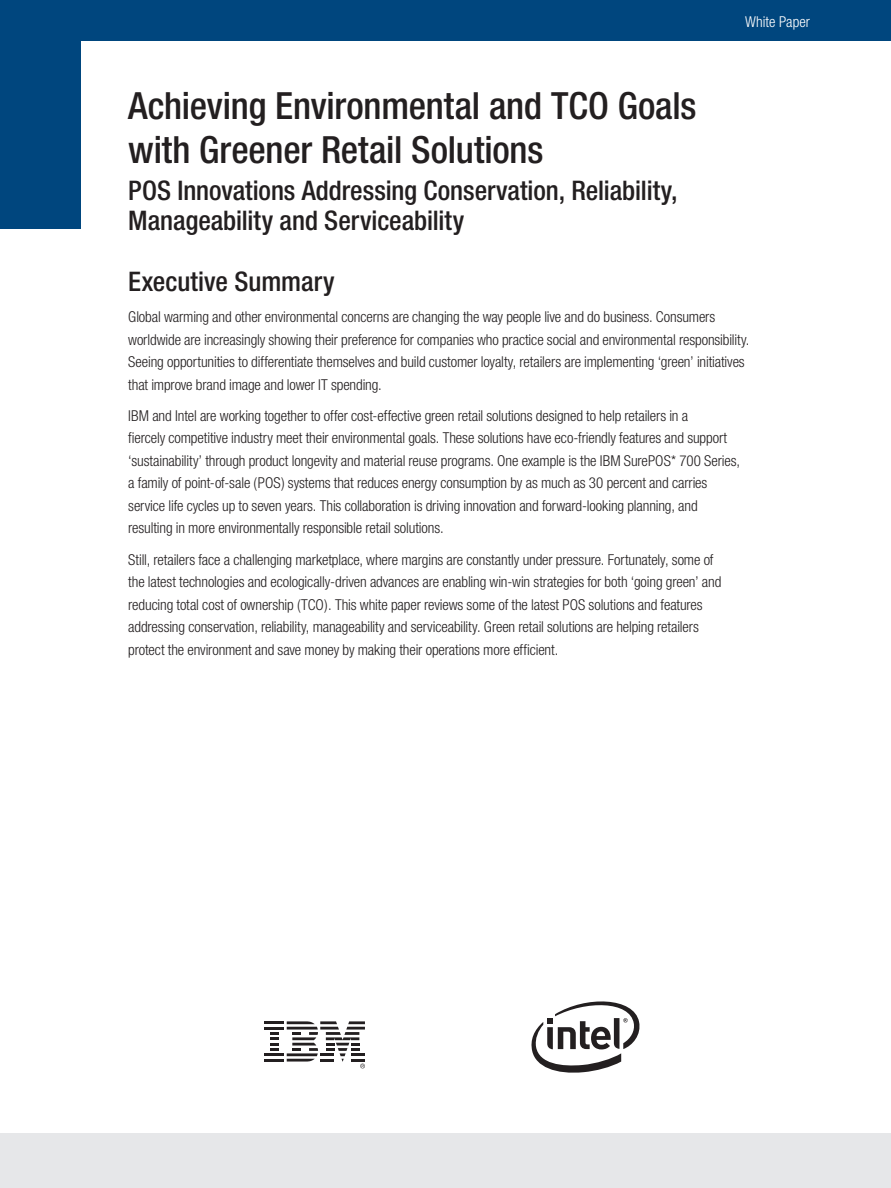
<style>
.page{position:relative;width:891px;height:1188px;background:#fff}
.page>*{position:absolute;margin:0;border:0;box-sizing:border-box;transform-origin:0 0}
.t1{font:500 condensed 37.5px/43.5px "Helvetica Neue";letter-spacing:-.005em;color:#231f20}
.t2{font:500 condensed 27px/30px "Helvetica Neue";color:#231f20}
.t3{font:300 condensed 15px/22.5px "Helvetica Neue";letter-spacing:-.01em;color:#231f20}
.t4{font:300 condensed 15px "Helvetica Neue";color:#fff}
</style>
<div class="page">
<div style="left:0;top:0;width:891px;height:40px;background:#00467e"></div>
<div style="left:0;top:0;width:81px;height:228px;background:#00467e"></div>
<div style="left:0;top:1134px;width:891px;height:54px;background:#e6e7e9"></div>
<svg style="left:531px;top:1001px;width:109px;height:72px"></svg>
<hr style="left:264px;top:1021px;width:20px;height:3px;background:#231f20">
<hr style="left:264px;top:1027px;width:20px;height:3px;background:#231f20">
<svg style="left:270px;top:1032px;width:8px;height:19px"></svg>
<hr style="left:264px;top:1053px;width:20px;height:3px;background:#231f20">
<hr style="left:264px;top:1059px;width:20px;height:3px;background:#231f20">
<svg style="left:287px;top:1021px;width:78px;height:47px"></svg>
<p class="t4" style="left:745px;top:13px;width:66px">White Paper</p>
<h1 class="t1" style="left:128px;top:84px;width:570px">Achieving Environmental and TCO Goals with Greener Retail Solutions</h1>
<h2 class="t2" style="left:128px;top:175px;width:551px">POS Innovations Addressing Conservation, Reliability,<br>Manageability and Serviceability</h2>
<h2 class="t2" style="left:128px;top:266px;width:208px">Executive Summary</h2>
<p class="t3" style="left:128px;top:306px;width:623px">Global warming and other environmental concerns are changing the way people live and do business. Consumers worldwide are increasingly showing their preference for companies who practice social and environmental responsibility.<br>Seeing opportunities to differentiate themselves and build customer loyalty, retailers are implementing ‘green’ initiatives that improve brand image and lower IT spending.</p>
<p class="t3" style="left:128px;top:404px;width:613px">IBM and Intel are working together to offer cost-effective green retail solutions designed to help retailers in a<br>fiercely competitive industry meet their environmental goals. These solutions have eco-friendly features and support ‘sustainability’ through product longevity and material reuse programs. One example is the IBM SurePOS* 700 Series, a family of point-of-sale (POS) systems that reduces energy consumption by as much as 30 percent and carries service life cycles up to seven years. This collaboration is driving innovation and forward-looking planning, and resulting in more environmentally responsible retail solutions.</p>
<p class="t3" style="left:128px;top:548px;width:595px">Still, retailers face a challenging marketplace, where margins are constantly under pressure. Fortunately, some of the latest technologies and ecologically-driven advances are enabling win-win strategies for both ‘going green’ and reducing total cost of ownership (TCO). This white paper reviews some of the latest POS solutions and features addressing conservation, reliability, manageability and serviceability. Green retail solutions are helping retailers protect the environment and save money by making their operations more efficient.</p>
</div>
